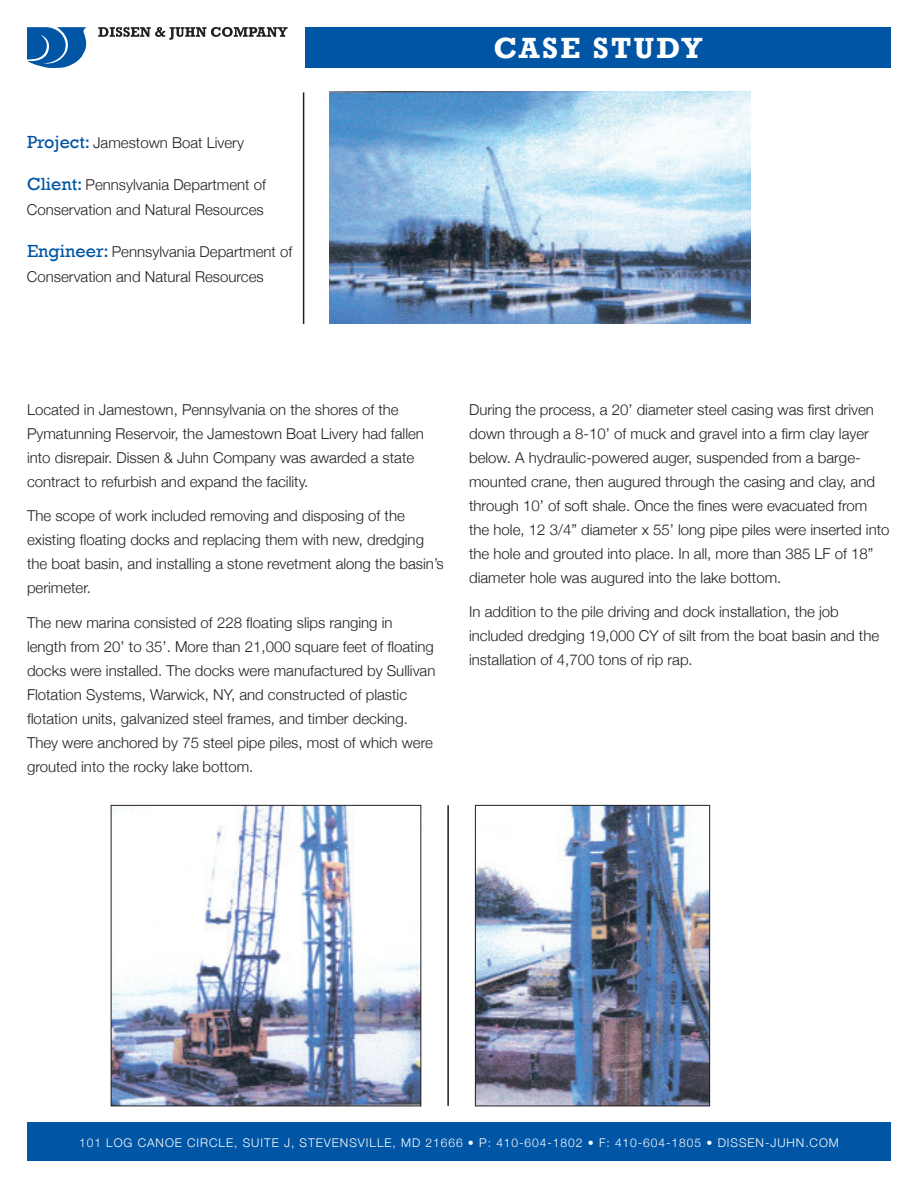
<style>
.page{position:relative;width:918px;height:1188px;background:#fff}
.page>*{position:absolute;margin:0;border:0;box-sizing:border-box;transform-origin:0 0}
.t1{font:700 30px "Rockwell";letter-spacing:.08em;color:#fff}
.t2{font:300 15px/24px "Helvetica Neue";color:#231f20}
.t3{font:300 12px "Helvetica Neue";letter-spacing:.08em;color:#fff}
.s1{font-family:"Rockwell";font-weight:400;font-size:18px;color:#0155a5}
</style>
<div class="page">
<svg style="left:27px;top:27px;width:60px;height:41px;background:#3175b6"></svg>
<svg style="left:98px;top:27px;width:190px;height:13px"></svg>
<div style="left:305px;top:27px;width:586px;height:41px;background:#0155a5"></div>
<hr style="left:303px;top:92px;width:1px;height:232px;background:#231f20">
<div style="left:27px;top:1122px;width:864px;height:39px;background:#0155a5"></div>
<hr style="left:447px;top:805px;width:2px;height:301px;background:#231f20">
<img style="left:329px;top:92px;width:422px;height:232px">
<img style="left:477px;top:807px;width:231px;height:297px">
<img style="left:113px;top:807px;width:306px;height:297px">
<div style="left:111px;top:805px;width:310px;height:301px;border:1px solid #231f20"></div>
<div style="left:475px;top:805px;width:235px;height:301px;border:1px solid #231f20"></div>
<p class="t2" style="left:27px;top:130px;width:218px"><span class="s1">Project:</span> Jamestown Boat Livery</p>
<p class="t2" style="left:27px;top:172px;width:241px;line-height:24.6px"><span class="s1">Client:</span> Pennsylvania Department of<br>Conservation and Natural Resources</p>
<p class="t2" style="left:27px;top:240px;width:267px;line-height:24.6px"><span class="s1">Engineer:</span> Pennsylvania Department of<br>Conservation and Natural Resources</p>
<h1 class="t1" style="left:494px;top:29px;width:210px">CASE STUDY</h1>
<p class="t2" style="left:27px;top:397px;width:399px">Located in Jamestown, Pennsylvania on the shores of the Pymatunning Reservoir, the Jamestown Boat Livery had fallen into disrepair. Dissen &amp; Juhn Company was awarded a state contract to refurbish and expand the facility.</p>
<p class="t2" style="left:27px;top:504px;width:418px">The scope of work included removing and disposing of the existing floating docks and replacing them with new, dredging the boat basin, and installing a stone revetment along the basin’s perimeter.</p>
<p class="t2" style="left:27px;top:611px;width:410px">The new marina consisted of 228 floating slips ranging in length from 20’ to 35’. More than 21,000 square feet of floating docks were installed. The docks were manufactured by Sullivan Flotation Systems, Warwick, NY, and constructed of plastic flotation units, galvanized steel frames, and timber decking.<br>They were anchored by 75 steel pipe piles, most of which were grouted into the rocky lake bottom.</p>
<p class="t2" style="left:469px;top:397px;width:422px">During the process, a 20’ diameter steel casing was first driven down through a 8-10’ of muck and gravel into a firm clay layer below. A hydraulic-powered auger, suspended from a barge&shy;mounted crane, then augured through the casing and clay, and through 10’ of soft shale. Once the fines were evacuated from the hole, 12 3/4” diameter x 55’ long pipe piles were inserted into the hole and grouted into place. In all, more than 385 LF of 18” diameter hole was augured into the lake bottom.</p>
<p class="t2" style="left:469px;top:600px;width:412px">In addition to the pile driving and dock installation, the job included dredging 19,000 CY of silt from the boat basin and the installation of 4,700 tons of rip rap.</p>
<p class="t3" style="left:79px;top:1136px;width:760px">101 Log Canoe Circle, Suite J, Stevensville, MD 21666 • P: 410-604-1802 • F: 410-604-1805 • dissen-j uhn.com</p>
</div>
